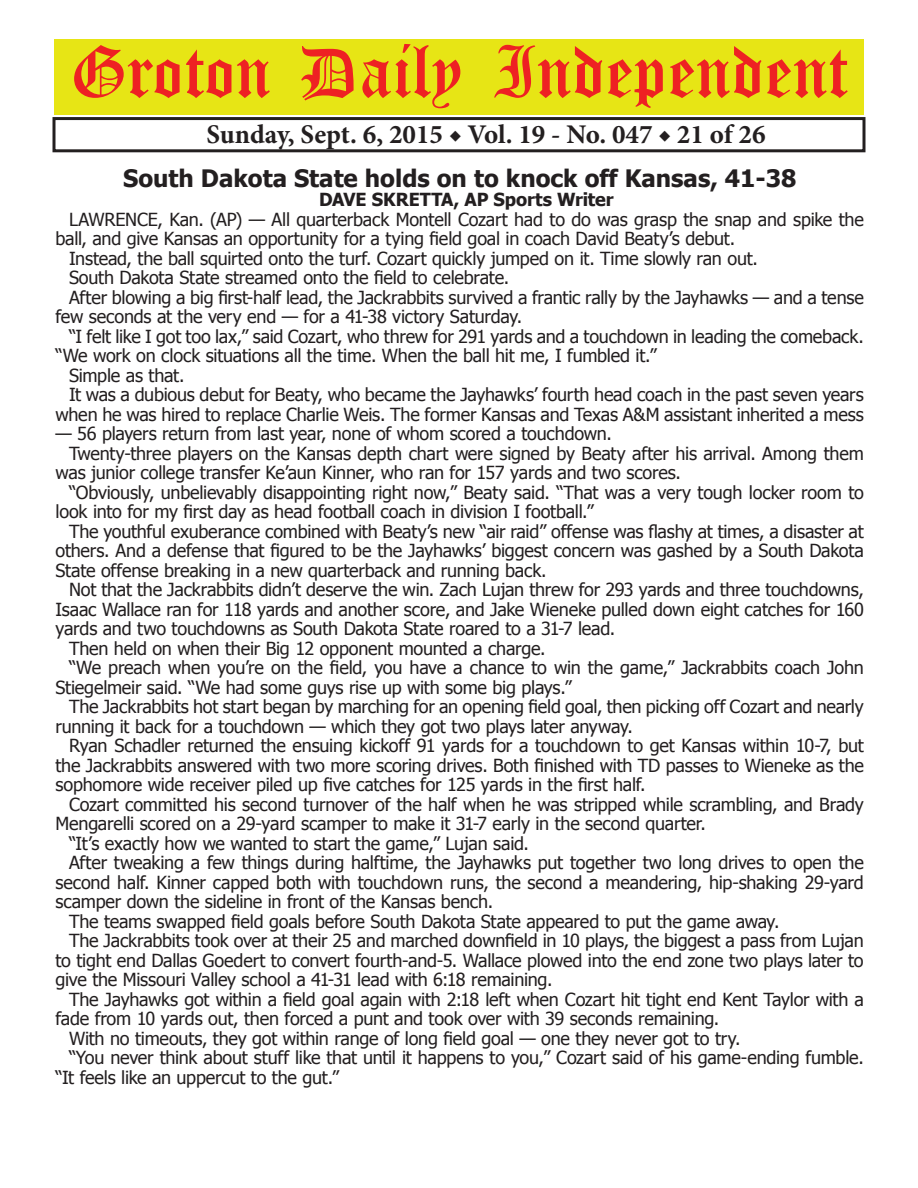
<style>
.page{position:relative;width:918px;height:1188px;background:#fff}
.page>*{position:absolute;margin:0;border:0;box-sizing:border-box;transform-origin:0 0}
.t1{font:54px "Old English Five";color:#ee2123}
.t2{font:700 27px "Minion Pro";color:#231f20}
.t3{font:700 24px "Tahoma";color:#231f20}
.t4{font:18px "Tahoma";letter-spacing:-.01em;color:#231f20}
.t5{font:700 18px "Tahoma";letter-spacing:-.005em;color:#231f20}
</style>
<div class="page">
<div style="left:52px;top:117px;width:814px;height:35px;border:3px solid #231f20"></div>
<div style="left:54px;top:40px;width:810px;height:75px;background:#e7e515"></div>
<h1 class="t1" style="left:70px;top:47px;width:779px">Groton Daily Independent</h1>
<h2 class="t2" style="left:206px;top:116px;width:561px">Sunday, Sept. 6, 2015 ◆ Vol. 19 - No. 047 ◆ 21 of 26</h2>
<h3 class="t3" style="left:123px;top:161px;width:675px">South Dakota State holds on to knock off Kansas, 41-38</h3>
<p class="t5" style="left:319px;top:187px;width:296px">DAVE SKRETTA, AP Sports Writer</p>
<p class="t4" style="left:69px;top:207px;width:796px">LAWRENCE, Kan. (AP) — All quarterback Montell Cozart had to do was grasp the snap and spike the</p>
<p class="t4" style="left:56px;top:227px;width:681px">ball, and give Kansas an opportunity for a tying field goal in coach David Beaty’s debut.</p>
<p class="t4" style="left:69px;top:246px;width:691px">Instead, the ball squirted onto the turf. Cozart quickly jumped on it. Time slowly ran out.</p>
<p class="t4" style="left:69px;top:266px;width:442px">South Dakota State streamed onto the field to celebrate.</p>
<p class="t4" style="left:69px;top:285px;width:796px">After blowing a big first-half lead, the Jackrabbits survived a frantic rally by the Jayhawks — and a tense</p>
<p class="t4" style="left:56px;top:305px;width:468px">few seconds at the very end — for a 41-38 victory Saturday.</p>
<p class="t4" style="left:69px;top:324px;width:796px">“I felt like I got too lax,” said Cozart, who threw for 291 yards and a touchdown in leading the comeback.</p>
<p class="t4" style="left:56px;top:344px;width:603px">“We work on clock situations all the time. When the ball hit me, I fumbled it.”</p>
<p class="t4" style="left:69px;top:363px;width:117px">Simple as that.</p>
<p class="t4" style="left:69px;top:383px;width:796px">It was a dubious debut for Beaty, who became the Jayhawks’ fourth head coach in the past seven years</p>
<p class="t4" style="left:56px;top:402px;width:810px">when he was hired to replace Charlie Weis. The former Kansas and Texas A&amp;M assistant inherited a mess</p>
<p class="t4" style="left:56px;top:422px;width:558px">— 56 players return from last year, none of whom scored a touchdown.</p>
<p class="t4" style="left:69px;top:441px;width:796px">Twenty-three players on the Kansas depth chart were signed by Beaty after his arrival. Among them</p>
<p class="t4" style="left:56px;top:461px;width:627px">was junior college transfer Ke’aun Kinner, who ran for 157 yards and two scores.</p>
<p class="t4" style="left:69px;top:480px;width:797px">“Obviously, unbelievably disappointing right now,” Beaty said. “That was a very tough locker room to</p>
<p class="t4" style="left:56px;top:500px;width:540px">look into for my first day as head football coach in division I football.”</p>
<p class="t4" style="left:69px;top:519px;width:796px">The youthful exuberance combined with Beaty’s new “air raid” offense was flashy at times, a disaster at</p>
<p class="t4" style="left:56px;top:539px;width:810px">others. And a defense that figured to be the Jayhawks’ biggest concern was gashed by a South Dakota</p>
<p class="t4" style="left:56px;top:558px;width:493px">State offense breaking in a new quarterback and running back.</p>
<p class="t4" style="left:69px;top:578px;width:796px">Not that the Jackrabbits didn’t deserve the win. Zach Lujan threw for 293 yards and three touchdowns,</p>
<p class="t4" style="left:56px;top:597px;width:810px">Isaac Wallace ran for 118 yards and another score, and Jake Wieneke pulled down eight catches for 160</p>
<p class="t4" style="left:56px;top:617px;width:561px">yards and two touchdowns as South Dakota State roared to a 31-7 lead.</p>
<p class="t4" style="left:69px;top:636px;width:478px">Then held on when their Big 12 opponent mounted a charge.</p>
<p class="t4" style="left:69px;top:656px;width:796px">“We preach when you’re on the field, you have a chance to win the game,” Jackrabbits coach John</p>
<p class="t4" style="left:56px;top:675px;width:518px">Stiegelmeir said. “We had some guys rise up with some big plays.”</p>
<p class="t4" style="left:69px;top:695px;width:796px">The Jackrabbits hot start began by marching for an opening field goal, then picking off Cozart and nearly</p>
<p class="t4" style="left:56px;top:714px;width:579px">running it back for a touchdown — which they got two plays later anyway.</p>
<p class="t4" style="left:69px;top:734px;width:796px">Ryan Schadler returned the ensuing kickoff 91 yards for a touchdown to get Kansas within 10-7, but</p>
<p class="t4" style="left:56px;top:753px;width:810px">the Jackrabbits answered with two more scoring drives. Both finished with TD passes to Wieneke as the</p>
<p class="t4" style="left:56px;top:773px;width:592px">sophomore wide receiver piled up five catches for 125 yards in the first half.</p>
<p class="t4" style="left:69px;top:792px;width:796px">Cozart committed his second turnover of the half when he was stripped while scrambling, and Brady</p>
<p class="t4" style="left:56px;top:812px;width:652px">Mengarelli scored on a 29-yard scamper to make it 31-7 early in the second quarter.</p>
<p class="t4" style="left:69px;top:831px;width:462px">“It’s exactly how we wanted to start the game,” Lujan said.</p>
<p class="t4" style="left:69px;top:851px;width:796px">After tweaking a few things during halftime, the Jayhawks put together two long drives to open the</p>
<p class="t4" style="left:56px;top:870px;width:810px">second half. Kinner capped both with touchdown runs, the second a meandering, hip-shaking 29-yard</p>
<p class="t4" style="left:56px;top:890px;width:439px">scamper down the sideline in front of the Kansas bench.</p>
<p class="t4" style="left:69px;top:909px;width:712px">The teams swapped field goals before South Dakota State appeared to put the game away.</p>
<p class="t4" style="left:69px;top:928px;width:796px">The Jackrabbits took over at their 25 and marched downfield in 10 plays, the biggest a pass from Lujan</p>
<p class="t4" style="left:56px;top:948px;width:810px">to tight end Dallas Goedert to convert fourth-and-5. Wallace plowed into the end zone two plays later to</p>
<p class="t4" style="left:56px;top:967px;width:498px">give the Missouri Valley school a 41-31 lead with 6:18 remaining.</p>
<p class="t4" style="left:69px;top:987px;width:796px">The Jayhawks got within a field goal again with 2:18 left when Cozart hit tight end Kent Taylor with a</p>
<p class="t4" style="left:56px;top:1006px;width:665px">fade from 10 yards out, then forced a punt and took over with 39 seconds remaining.</p>
<p class="t4" style="left:69px;top:1026px;width:673px">With no timeouts, they got within range of long field goal — one they never got to try.</p>
<p class="t4" style="left:69px;top:1045px;width:796px">“You never think about stuff like that until it happens to you,” Cozart said of his game-ending fumble.</p>
<p class="t4" style="left:56px;top:1065px;width:285px">“It feels like an uppercut to the gut.”</p>
</div>
